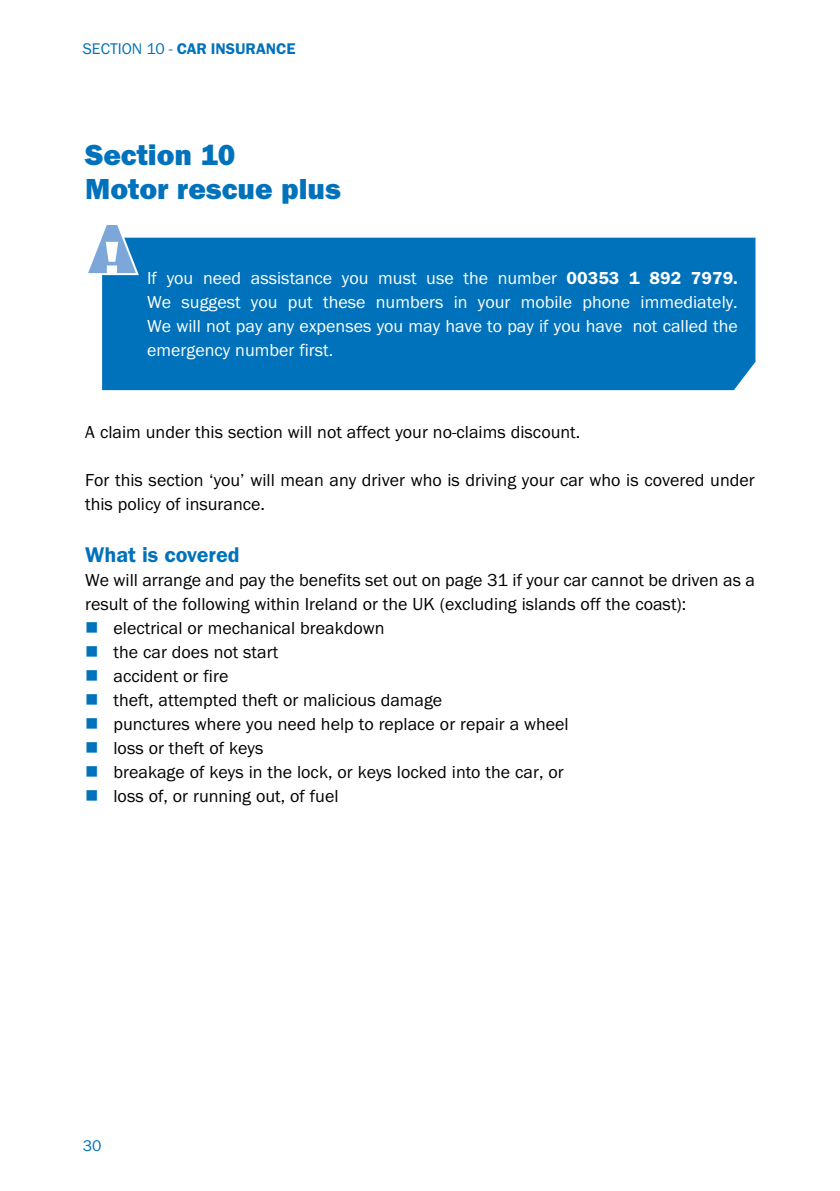
<style>
.page{position:relative;width:840px;height:1191px;background:#fff}
.page>*{position:absolute;margin:0;border:0;box-sizing:border-box;transform-origin:0 0}
.t1{font:30px/34px "Franklin Got T Heav";color:#0072bc}
.t2{font:22px "Franklin Gothic URW Dem";color:#0072bc}
.t3{font:18px/24px "Franklin Gothic URW Boo";color:#000}
.t4{font:18px/24px "Franklin Gothic URW Boo";color:#fff;text-align:justify}
.t5{font:600 16px "Franklin Got T";color:#0072bc}
.t6{font:16px "Franklin Got T";color:#0072bc}
.s1{font-weight:400}
.s2{font-family:"Franklin Gothic URW Dem"}
</style>
<div class="page">
<div style="left:102px;top:238px;width:653px;height:152px;background:#0072bc"></div>
<svg style="left:88px;top:225px;width:52px;height:51px"></svg>
<p class="t5" style="left:83px;top:39px;width:214px"><span class="s1">SECTION 10 -</span> CAR INSURANCE</p>
<h1 class="t1" style="left:85px;top:138px;width:257px">Section 10<br>Motor rescue plus</h1>
<p class="t4" style="left:147px;top:265px;width:592px">If you need assistance you must use the number <span class="s2">00353 1 892 7979.<br></span>We suggest you put these numbers in your mobile phone immediately.<br>We will not pay any expenses you may have to pay if you have not called the emergency number first.</p>
<p class="t3" style="left:85px;top:420px;width:496px">A claim under this section will not affect your no-claims discount.</p>
<p class="t3" style="left:85px;top:468px;width:670px">For this section ‘you’ will mean any driver who is driving your car who is covered under this policy of insurance.</p>
<p class="t2" style="left:85px;top:541px;width:156px">What is covered</p>
<p class="t3" style="left:85px;top:568px;width:671px">We will arrange and pay the benefits set out on page 31 if your car cannot be driven as a</p>
<p class="t3" style="left:85px;top:592px;width:602px">result of the following within Ireland or the UK (excluding islands off the coast):</p>
<p class="t3" style="left:113px;top:616px;width:272px">electrical or mechanical breakdown</p>
<p class="t3" style="left:113px;top:640px;width:166px">the car does not start</p>
<p class="t3" style="left:113px;top:664px;width:116px">accident or fire</p>
<p class="t3" style="left:113px;top:688px;width:330px">theft, attempted theft or malicious damage</p>
<p class="t3" style="left:113px;top:712px;width:456px">punctures where you need help to replace or repair a wheel</p>
<p class="t3" style="left:113px;top:736px;width:151px">loss or theft of keys</p>
<p class="t3" style="left:113px;top:760px;width:451px">breakage of keys in the lock, or keys locked into the car, or</p>
<p class="t3" style="left:113px;top:784px;width:226px">loss of, or running out, of fuel</p>
<p class="t6" style="left:83px;top:1136px;width:20px">30</p>
</div>
